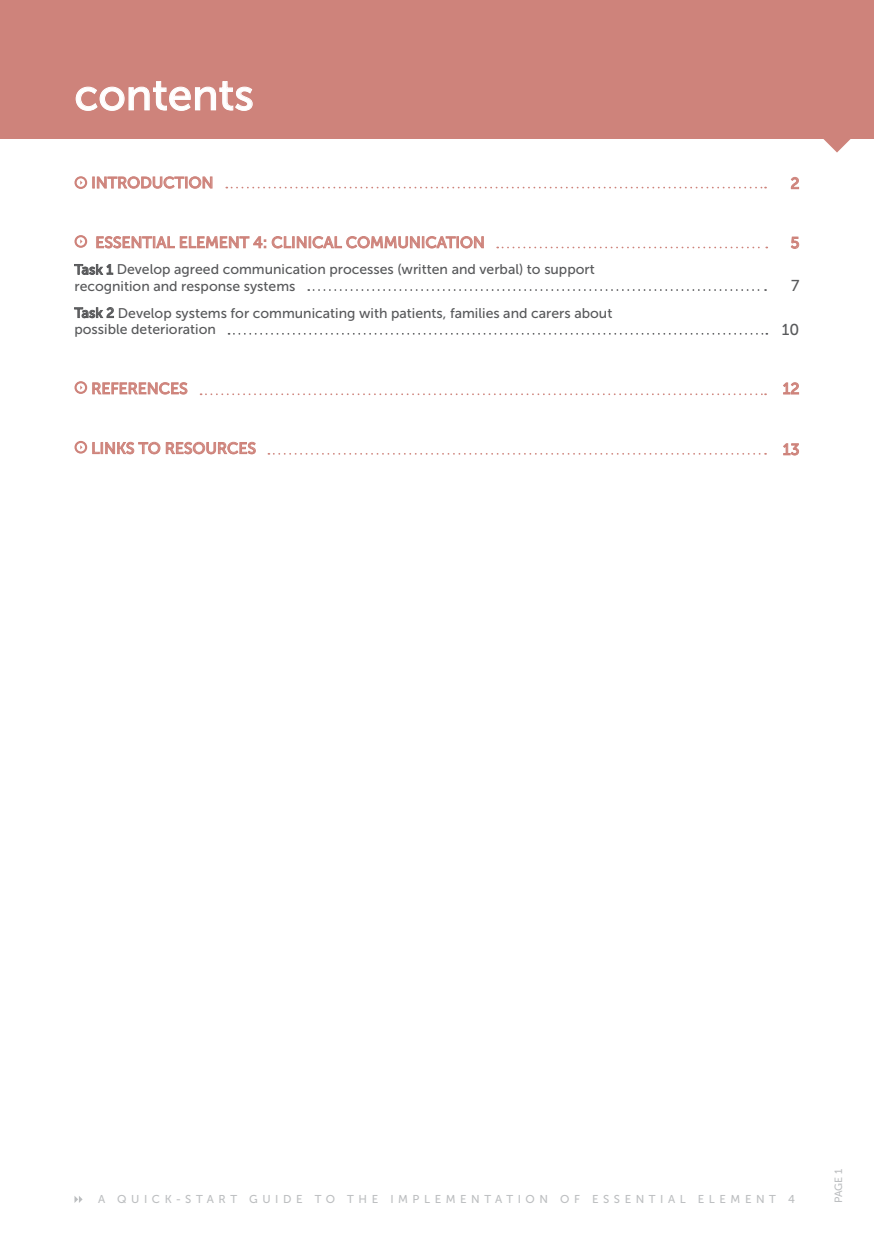
<style>
.page{position:relative;width:874px;height:1241px;background:#fff}
.page>*{position:absolute;margin:0;border:0;box-sizing:border-box;transform-origin:0 0}
.t1{font:43.75px "Museo Sans 500";color:#fff}
.t2{font:15.75px "Museo Sans 500";color:#ce837b}
.t3{font:15.75px "Museo Sans 500";color:#58595b}
.t4{font:14px/16.6px "Museo Sans 500";color:#58595b}
.t5{font:11.38px "Museo Sans 500";letter-spacing:.4em;color:#bcbec0}
.t6{font:10.5px "Museo Sans 500";color:#bcbec0}
</style>
<div class="page">
<svg style="left:74px;top:1196px;width:8px;height:6px"></svg>
<div style="left:0;top:0;width:873px;height:139px;background:#ce837b"></div>
<svg style="left:823px;top:139px;width:27px;height:13px"></svg>
<svg style="left:75px;top:81px;width:178px;height:30px"></svg>
<svg style="left:74px;top:176px;width:139px;height:13px"></svg>
<svg style="left:74px;top:235px;width:14px;height:13px"></svg>
<svg style="left:96px;top:236px;width:388px;height:13px"></svg>
<svg style="left:74px;top:264px;width:39px;height:11px"></svg>
<svg style="left:74px;top:307px;width:40px;height:11px"></svg>
<svg style="left:74px;top:381px;width:114px;height:14px"></svg>
<svg style="left:74px;top:441px;width:182px;height:14px"></svg>
<svg style="left:226px;top:187px;width:539px;height:1px"></svg>
<svg style="left:308px;top:289px;width:457px;height:2px"></svg>
<svg style="left:228px;top:333px;width:539px;height:1px"></svg>
<svg style="left:200px;top:393px;width:565px;height:2px"></svg>
<svg style="left:268px;top:453px;width:497px;height:1px"></svg>
<svg style="left:497px;top:246px;width:269px;height:2px"></svg>
<svg style="left:790px;top:176px;width:9px;height:14px"></svg>
<svg style="left:783px;top:382px;width:16px;height:13px"></svg>
<svg style="left:791px;top:236px;width:8px;height:13px"></svg>
<svg style="left:783px;top:443px;width:16px;height:13px"></svg>
<h1 class="t1" style="left:74px;top:71px;width:181px">contents</h1>
<p class="t2" style="left:91px;top:174px;width:16px">Introduction</p>
<p class="t2" style="left:790px;top:175px;width:11px">2</p>
<p class="t2" style="left:95px;top:234px;width:19px">Essential</p>
<p class="t2" style="left:179px;top:234px;width:11px">element</p>
<p class="t2" style="left:253px;top:234px;width:28px">4: clinical</p>
<p class="t2" style="left:346px;top:234px;width:12px">communication</p>
<p class="t4" style="left:74px;top:261px;width:521px">Task 1 Develop agreed communication processes (written and verbal) to support recognition and response systems</p>
<p class="t4" style="left:74px;top:304px;width:539px">Task 2 Develop systems for communicating with patients, families and carers about possible deterioration</p>
<p class="t2" style="left:790px;top:234px;width:10px">5</p>
<p class="t3" style="left:790px;top:277px;width:10px">7</p>
<p class="t3" style="left:781px;top:321px;width:19px">10</p>
<p class="t2" style="left:91px;top:380px;width:21px">Reference</p>
<p class="t2" style="left:179px;top:380px;width:10px">S</p>
<p class="t2" style="left:782px;top:380px;width:18px">12</p>
<p class="t2" style="left:91px;top:439px;width:18px">Links</p>
<p class="t2" style="left:138px;top:439px;width:38px">to resources</p>
<p class="t2" style="left:782px;top:440px;width:18px">13</p>
<p class="t5" style="left:98px;top:1192px;width:698px">A QUICK-START GUIDE TO THE IMPLEMENTATION OF ESSENTIAL ELEMENT 4</p>
<p class="t6" style="left:832px;top:1202px;width:36px;rotate:-90deg">PAGE 1</p>
</div>
